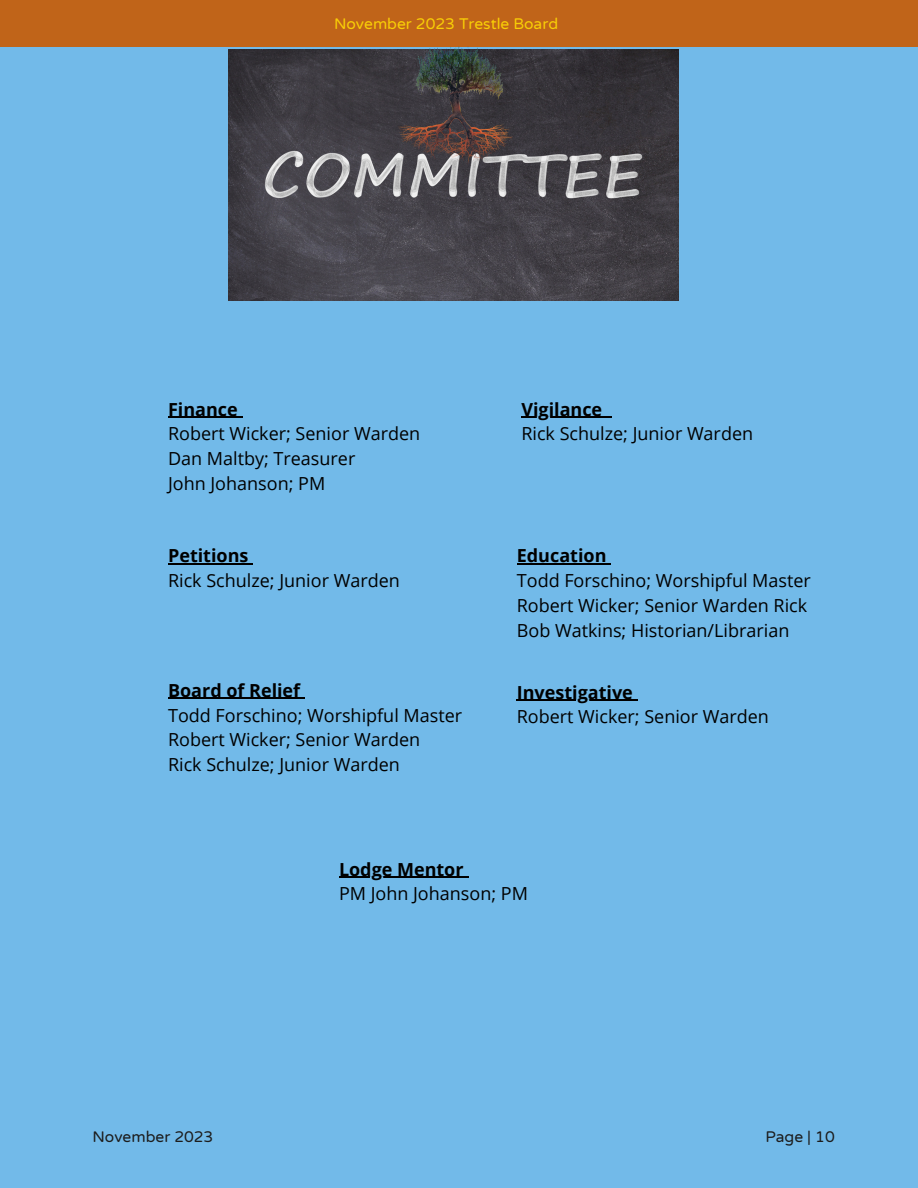
<style>
.page{position:relative;width:918px;height:1188px;background:#72bae9}
.page>*{position:absolute;margin:0;border:0;box-sizing:border-box;transform-origin:0 0}
.t1{font:18px/24.8px "Open Sans";color:#000}
.t2{font:700 18px "Open Sans";color:#000}
.t3{font:15.6px "Varela Round";color:#f8ce06}
.t4{font:15.6px "Varela Round";color:#1c1c1c}
</style>
<div class="page">
<div style="left:0;top:0;width:918px;height:47px;background:#c06419"></div>
<img style="left:229px;top:49px;width:450px;height:251px">
<hr style="left:168px;top:417px;width:70px;height:1px;background:#000">
<hr style="left:521px;top:417px;width:81px;height:1px;background:#000">
<hr style="left:168px;top:564px;width:81px;height:1px;background:#000">
<hr style="left:517px;top:564px;width:90px;height:1px;background:#000">
<hr style="left:168px;top:698px;width:132px;height:1px;background:#000">
<hr style="left:517px;top:700px;width:116px;height:1px;background:#000">
<hr style="left:339px;top:877px;width:125px;height:1px;background:#000">
<img style="left:362px;top:47px;width:171px;height:128px">
<p class="t3" style="left:334px;top:14px;width:226px">November 2023 Trestle Board</p>
<p class="t2" style="left:168px;top:396px;width:71px">Finance</p>
<p class="t1" style="left:168px;top:421px;width:254px">Robert Wicker; Senior Warden</p>
<p class="t1" style="left:168px;top:446px;width:189px">Dan Maltby; Treasurer</p>
<p class="t1" style="left:168px;top:470px;width:159px">John Johanson; PM</p>
<p class="t2" style="left:168px;top:543px;width:82px">Petitions</p>
<p class="t1" style="left:168px;top:568px;width:233px">Rick Schulze; Junior Warden</p>
<p class="t2" style="left:168px;top:678px;width:134px">Board of Relief</p>
<p class="t1" style="left:168px;top:702px;width:296px">Todd Forschino; Worshipful Master</p>
<p class="t1" style="left:168px;top:727px;width:254px">Robert Wicker; Senior Warden</p>
<p class="t1" style="left:168px;top:752px;width:233px">Rick Schulze; Junior Warden</p>
<p class="t2" style="left:521px;top:396px;width:82px">Vigilance</p>
<p class="t1" style="left:521px;top:421px;width:233px">Rick Schulze; Junior Warden</p>
<p class="t2" style="left:517px;top:543px;width:91px">Education</p>
<p class="t1" style="left:517px;top:568px;width:296px">Todd Forschino; Worshipful Master</p>
<p class="t1" style="left:517px;top:593px;width:292px">Robert Wicker; Senior Warden Rick<br>Bob Watkins; Historian/Librarian</p>
<p class="t2" style="left:517px;top:679px;width:118px">Investigative</p>
<p class="t1" style="left:517px;top:704px;width:254px">Robert Wicker; Senior Warden</p>
<p class="t2" style="left:339px;top:856px;width:126px">Lodge Mentor</p>
<p class="t1" style="left:339px;top:881px;width:190px">PM John Johanson; PM</p>
<p class="t4" style="left:92px;top:1127px;width:122px">November 2023</p>
<p class="t4" style="left:765px;top:1127px;width:71px">Page | 10</p>
</div>
